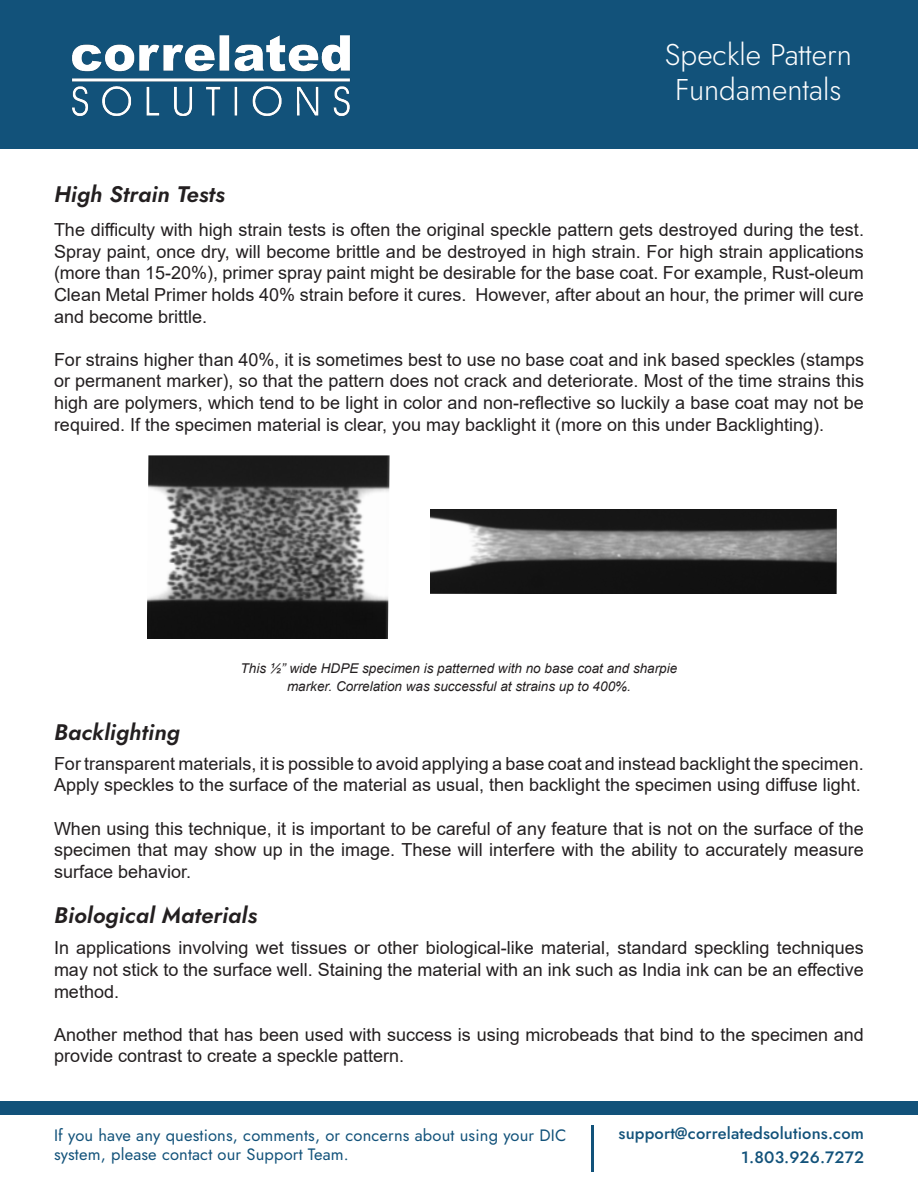
<style>
.page{position:relative;width:918px;height:1188px;background:#fff}
.page>*{position:absolute;margin:0;border:0;box-sizing:border-box;transform-origin:0 0}
.t1{font:300 30px/34.5px "Jost";color:#fff;text-align:center}
.t2{font:italic 22.5px "Jost Semi";letter-spacing:.01em;color:#231f20}
.t3{font:18px/21.6px "Arial";color:#231f20;text-align:justify}
.t4{font:16.5px/19.5px "Jost";letter-spacing:.01em;color:#12527a}
.t5{font:500 16.5px/24px "Jost";letter-spacing:.01em;color:#12527a;text-align:right}
.t6{font:italic 13.5px/18px "Arial";color:#231f20;text-align:center}
</style>
<div class="page">
<div style="left:0;top:0;width:918px;height:148px;background:#12527a"></div>
<img style="left:72px;top:35px;width:278px;height:82px">
<div style="left:0;top:1102px;width:918px;height:13px;background:#12527a"></div>
<hr style="left:591px;top:1125px;width:3px;height:46px;background:#12527a">
<img style="left:147px;top:455px;width:243px;height:184px">
<img style="left:430px;top:509px;width:407px;height:85px">
<h1 class="t1" style="left:665px;top:38px;width:188px">Speckle Pattern<br>Fundamentals</h1>
<p class="t2" style="left:54px;top:179px;width:172px">High Strain Tests</p>
<p class="t3" style="left:54px;top:219px;width:812px">The difficulty with high strain tests is often the original speckle pattern gets destroyed during the test.<br>Spray paint, once dry, will become brittle and be destroyed in high strain. For high strain applications (more than 15-20%), primer spray paint might be desirable for the base coat. For example, Rust-oleum Clean Metal Primer holds 40% strain before it cures. However, after about an hour, the primer will cure and become brittle.</p>
<p class="t3" style="left:54px;top:348px;width:812px">For strains higher than 40%, it is sometimes best to use no base coat and ink based speckles (stamps or permanent marker), so that the pattern does not crack and deteriorate. Most of the time strains this high are polymers, which tend to be light in color and non-reflective so luckily a base coat may not be required. If the specimen material is clear, you may backlight it (more on this under Backlighting).</p>
<p class="t6" style="left:241px;top:660px;width:438px">This ½” wide HDPE specimen is patterned with no base coat and sharpie marker. Correlation was successful at strains up to 400%.</p>
<p class="t2" style="left:54px;top:717px;width:127px">Backlighting</p>
<p class="t3" style="left:54px;top:753px;width:811px">For transparent materials, it is possible to avoid applying a base coat and instead backlight the specimen.<br>Apply speckles to the surface of the material as usual, then backlight the specimen using diffuse light.</p>
<p class="t3" style="left:54px;top:817px;width:811px">When using this technique, it is important to be careful of any feature that is not on the surface of the specimen that may show up in the image. These will interfere with the ability to accurately measure surface behavior.</p>
<p class="t2" style="left:54px;top:899px;width:205px">Biological Materials</p>
<p class="t3" style="left:54px;top:937px;width:811px">In applications involving wet tissues or other biological-like material, standard speckling techniques may not stick to the surface well. Staining the material with an ink such as India ink can be an effective method.</p>
<p class="t3" style="left:54px;top:1023px;width:811px">Another method that has been used with success is using microbeads that bind to the specimen and provide contrast to create a speckle pattern.</p>
<p class="t4" style="left:54px;top:1125px;width:514px">If you have any questions, comments, or concerns about using your DIC system, please contact our Support Team.</p>
<p class="t5" style="left:619px;top:1121px;width:247px">support@correlatedsolutions.com<br>1.803.926.7272</p>
</div>
